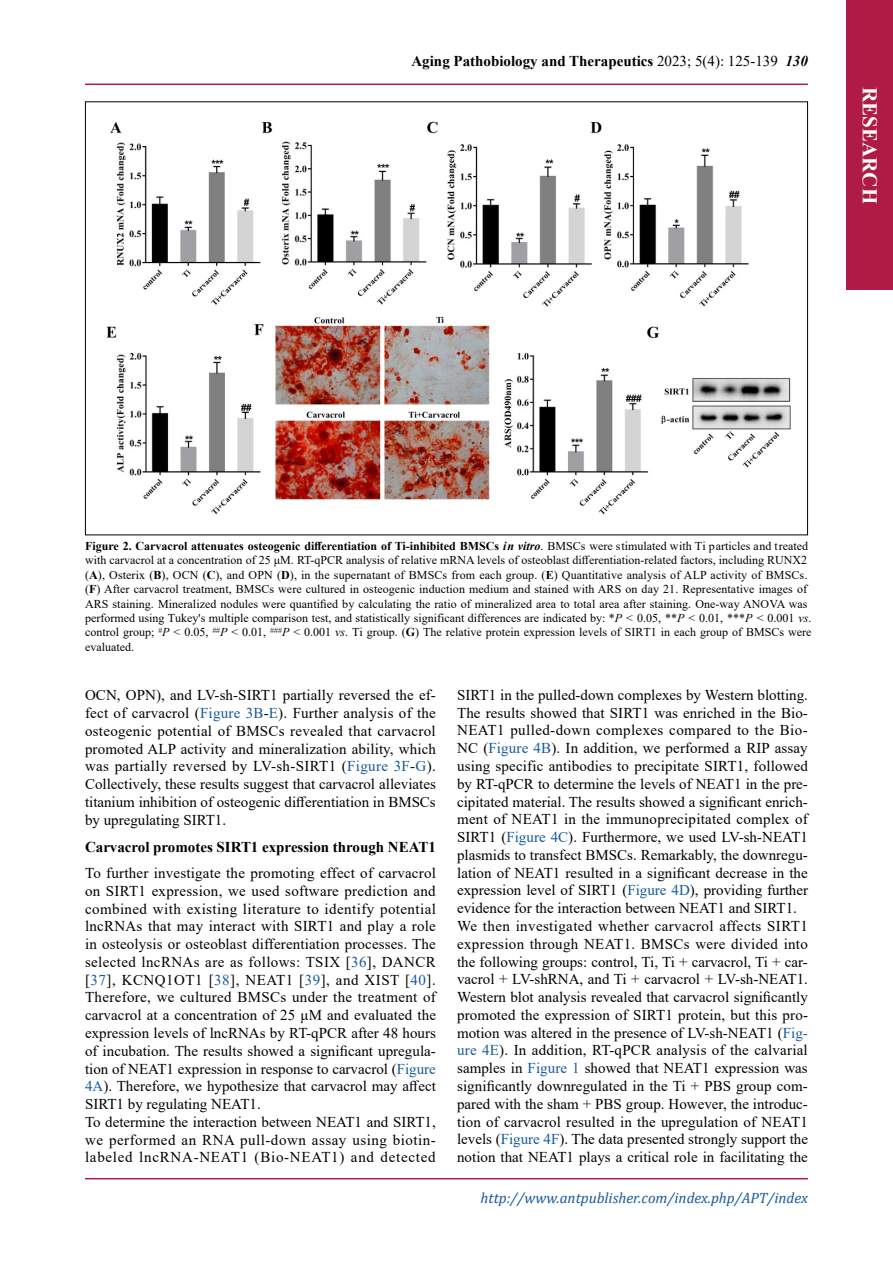
<style>
.page{position:relative;width:893px;height:1263px;background:#fff}
.page>*{position:absolute;margin:0;border:0;box-sizing:border-box;transform-origin:0 0}
.t1{font:700 21px "Times New Roman";color:#fff}
.t2{font:15px/17.7px "Times New Roman";letter-spacing:.005em;color:#000}
.t3{font:700 15px "Times New Roman";color:#000}
.t4{font:italic 15px "Cambria";color:#15599f}
.t5{font:12px/14.4px "Times New Roman";color:#000}
.s1{font-weight:400}
.s2{font-style:italic}
.s3{font-weight:700}
.s4{font-weight:700;font-style:italic}
.s5{color:#15599f}
</style>
<div class="page">
<hr style="left:85px;top:84px;width:723px;height:1px;background:#af1b45">
<hr style="left:85px;top:1178px;width:723px;height:1px;background:#af1b45">
<div style="left:846px;top:0;width:47px;height:289px;background:#af1b45"></div>
<img style="left:106px;top:121px;width:685px;height:394px">
<p class="t3" style="left:411px;top:50px;width:398px">Aging Pathobiology and Therapeutics <span class="s1">2023; 5(4): 125-139</span> <span class="s2">130</span></p>
<h1 class="t1" style="left:885px;top:87px;width:118px;rotate:90deg">RESEARCH</h1>
<p class="t5" style="left:85px;top:538px;width:728px"><span class="s3">Figure 2. Carvacrol attenuates osteogenic differentiation of Ti-inhibited BMSCs</span> <span class="s4">in vitro</span>. BMSCs were stimulated with Ti particles and treated with carvacrol at a concentration of 25 μM. RT-qPCR analysis of relative mRNA levels of osteoblast differentiation-related factors, including RUNX2 (<span class="s3">A</span>), Osterix (<span class="s3">B</span>), OCN (<span class="s3">C</span>), and OPN (<span class="s3">D</span>), in the supernatant of BMSCs from each group. (<span class="s3">E</span>) Quantitative analysis of ALP activity of BMSCs. (<span class="s3">F</span>) After carvacrol treatment, BMSCs were cultured in osteogenic induction medium and stained with ARS on day 21. Representative images of ARS staining. Mineralized nodules were quantified by calculating the ratio of mineralized area to total area after staining. One-way ANOVA was performed using Tukey's multiple comparison test, and statistically significant differences are indicated by: *<span class="s2">P</span> &lt; 0.05, **<span class="s2">P</span> &lt; 0.01, ***<span class="s2">P</span> &lt; 0.001 <span class="s2">vs</span>. control group; <sup>#</sup><span class="s2">P</span> &lt; 0.05, <sup>##</sup><span class="s2">P</span> &lt; 0.01, <sup>###</sup><span class="s2">P</span> &lt; 0.001 <span class="s2">vs</span>. Ti group. (<span class="s3">G</span>) The relative protein expression levels of SIRT1 in each group of BMSCs were evaluated.</p>
<p class="t2" style="left:85px;top:685px;width:352px;text-align:justify">OCN, OPN), and LV-sh-SIRT1 partially reversed the ef&shy;fect of carvacrol (<span class="s5">Figure 3B</span>-<span class="s5">E</span>). Further analysis of the osteogenic potential of BMSCs revealed that carvacrol promoted ALP activity and mineralization ability, which was partially reversed by LV-sh-SIRT1 (<span class="s5">Figure 3F</span>-<span class="s5">G</span>).<br>Collectively, these results suggest that carvacrol alleviates titanium inhibition of osteogenic differentiation in BMSCs by upregulating SIRT1.</p>
<p class="t3" style="left:85px;top:836px;width:352px">Carvacrol promotes SIRT1 expression through NEAT1</p>
<p class="t2" style="left:85px;top:864px;width:352px">To further investigate the promoting effect of carvacrol on SIRT1 expression, we used software prediction and combined with existing literature to identify potential lncRNAs that may interact with SIRT1 and play a role in osteolysis or osteoblast differentiation processes. The selected lncRNAs are as follows: TSIX [<span class="s5">36</span>], DANCR [<span class="s5">37</span>], KCNQ1OT1 [<span class="s5">38</span>], NEAT1 [<span class="s5">39</span>], and XIST [<span class="s5">40</span>].<br>Therefore, we cultured BMSCs under the treatment of carvacrol at a concentration of 25 μM and evaluated the expression levels of lncRNAs by RT-qPCR after 48 hours of incubation. The results showed a significant upregula&shy;tion of NEAT1 expression in response to carvacrol (<span class="s5">Figure 4A</span>). Therefore, we hypothesize that carvacrol may affect SIRT1 by regulating NEAT1.<br>To determine the interaction between NEAT1 and SIRT1, we performed an RNA pull-down assay using biotin&shy;labeled lncRNA-NEAT1 (Bio-NEAT1) and detected</p>
<p class="t2" style="left:457px;top:685px;width:352px">SIRT1 in the pulled-down complexes by Western blotting.<br>The results showed that SIRT1 was enriched in the Bio-NEAT1 pulled-down complexes compared to the Bio-NC (<span class="s5">Figure 4B</span>). In addition, we performed a RIP assay using specific antibodies to precipitate SIRT1, followed by RT-qPCR to determine the levels of NEAT1 in the pre&shy;cipitated material. The results showed a significant enrich&shy;ment of NEAT1 in the immunoprecipitated complex of SIRT1 (<span class="s5">Figure 4C</span>). Furthermore, we used LV-sh-NEAT1 plasmids to transfect BMSCs. Remarkably, the downregu&shy;lation of NEAT1 resulted in a significant decrease in the expression level of SIRT1 (<span class="s5">Figure 4D</span>), providing further evidence for the interaction between NEAT1 and SIRT1.<br>We then investigated whether carvacrol affects SIRT1 expression through NEAT1. BMSCs were divided into the following groups: control, Ti, Ti + carvacrol, Ti + car&shy;vacrol + LV-shRNA, and Ti + carvacrol + LV-sh-NEAT1.<br>Western blot analysis revealed that carvacrol significantly promoted the expression of SIRT1 protein, but this pro&shy;motion was altered in the presence of LV-sh-NEAT1 (<span class="s5">Fig&shy;ure 4E</span>). In addition, RT-qPCR analysis of the calvarial samples in <span class="s5">Figure 1</span> showed that NEAT1 expression was significantly downregulated in the Ti + PBS group com&shy;pared with the sham + PBS group. However, the introduc&shy;tion of carvacrol resulted in the upregulation of NEAT1 levels (<span class="s5">Figure 4F</span>). The data presented strongly support the notion that NEAT1 plays a critical role in facilitating the</p>
<p class="t4" style="left:481px;top:1187px;width:329px">http://www.antpublisher.com/index.php/APT/index</p>
</div>
